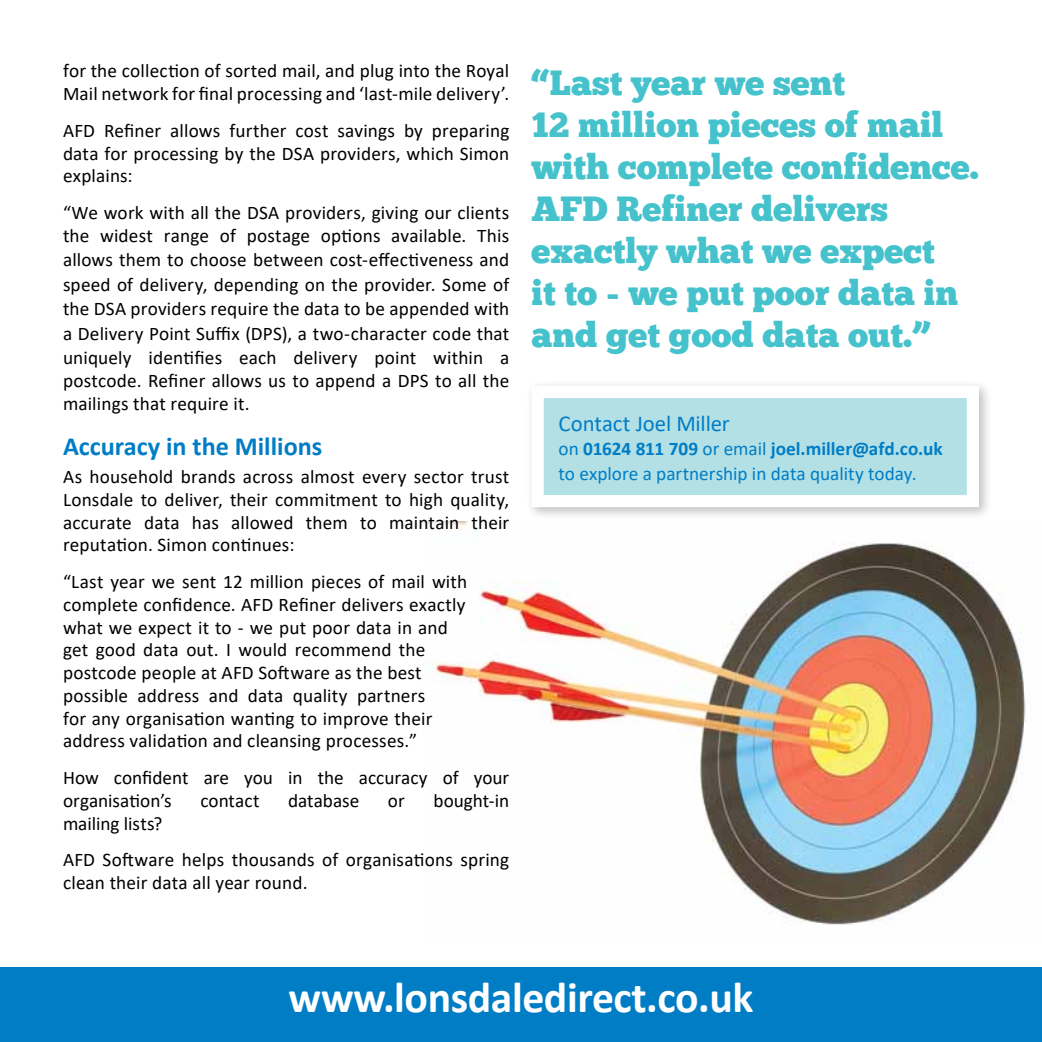
<style>
.page{position:relative;width:1042px;height:1042px;background:#fff}
.page>*{position:absolute;margin:0;border:0;box-sizing:border-box;transform-origin:0 0}
.t1{font:700 43.75px "Calibri";letter-spacing:-.01em;color:#fff}
.t2{font:35px/42px "Chunk Five";color:#45c2cc}
.t3{font:700 26.25px "Calibri";color:#007dc5}
.t4{font:22.75px "Calibri";letter-spacing:-.005em;color:#007dc5}
.t5{font:19.25px/22.8px "Calibri";letter-spacing:.005em;color:#000}
.t6{font:19.25px/24.5px "Calibri";letter-spacing:-.005em;color:#007dc5}
.s1{font-weight:700}
</style>
<div class="page">
<div style="left:0;top:967px;width:1042px;height:75px;background:#007dc5"></div>
<img style="left:423px;top:521px;width:603px;height:404px">
<div style="left:525px;top:380px;width:467px;height:140px;background:#000;opacity:.25"></div>
<div style="left:530px;top:382px;width:451px;height:126px;background:#fff;opacity:.75"></div>
<p class="t5" style="left:63px;top:59px;width:448px">for the collection of sorted mail, and plug into the Royal<br>Mail network for final processing and ‘last-mile delivery’.</p>
<p class="t5" style="left:63px;top:119px;width:448px;text-align:justify">AFD Refiner allows further cost savings by preparing data for processing by the DSA providers, which Simon explains:</p>
<p class="t5" style="left:63px;top:201px;width:448px">“We work with all the DSA providers, giving our clients the widest range of postage options available. This</p>
<p class="t5" style="left:63px;top:247px;width:448px;line-height:24.5px;text-align:justify">allows them to choose between cost-effectiveness and speed of delivery, depending on the provider. Some of the DSA providers require the data to be appended with a Delivery Point Suffix (DPS), a two-character code that uniquely identifies each delivery point within a</p>
<p class="t5" style="left:63px;top:369px;width:448px">postcode. Refiner allows us to append a DPS to all the mailings that require it.</p>
<h3 class="t3" style="left:63px;top:428px;width:261px">Accuracy in the Millions</h3>
<p class="t5" style="left:63px;top:465px;width:448px;text-align:justify">As household brands across almost every sector trust Lonsdale to deliver, their commitment to high quality, accurate data has allowed them to maintain their reputation. Simon continues:</p>
<p class="t5" style="left:63px;top:570px;width:406px">“Last year we sent 12 million pieces of mail with complete confidence. AFD Refiner delivers exactly what we expect it to - we put poor data in and get good data out. I would recommend the postcode people at AFD Software as the best possible address and data quality partners<br>for any organisation wanting to improve their address validation and cleansing processes.”</p>
<p class="t5" style="left:63px;top:766px;width:448px">How confident are you in the accuracy of your organisation’s</p>
<p class="t5" style="left:200px;top:789px;width:61px">contact</p>
<p class="t5" style="left:288px;top:789px;width:73px">database</p>
<p class="t5" style="left:388px;top:789px;width:18px">or</p>
<p class="t5" style="left:433px;top:789px;width:77px">bought-in</p>
<p class="t5" style="left:63px;top:804px;width:448px;line-height:36.8px">mailing lists?<br>AFD Software helps thousands of organisations spring</p>
<p class="t5" style="left:63px;top:871px;width:246px">clean their data all year round.</p>
<h2 class="t2" style="left:531px;top:62px;width:449px">“Last year we sent<br>12 million pieces of mail with complete confidence.<br>AFD Refiner delivers exactly what we expect<br>it to - we put poor data in and get good data out.”</h2>
<p class="t4" style="left:558px;top:407px;width:173px">Contact Joel Miller</p>
<p class="t6" style="left:558px;top:436px;width:385px">on <span class="s1">01624 811 709</span> or email <span class="s1">joel.miller@afd.co.uk </span>to explore a partnership in data quality today.</p>
<h1 class="t1" style="left:289px;top:967px;width:466px">www.lonsdaledirect.co.uk</h1>
</div>
